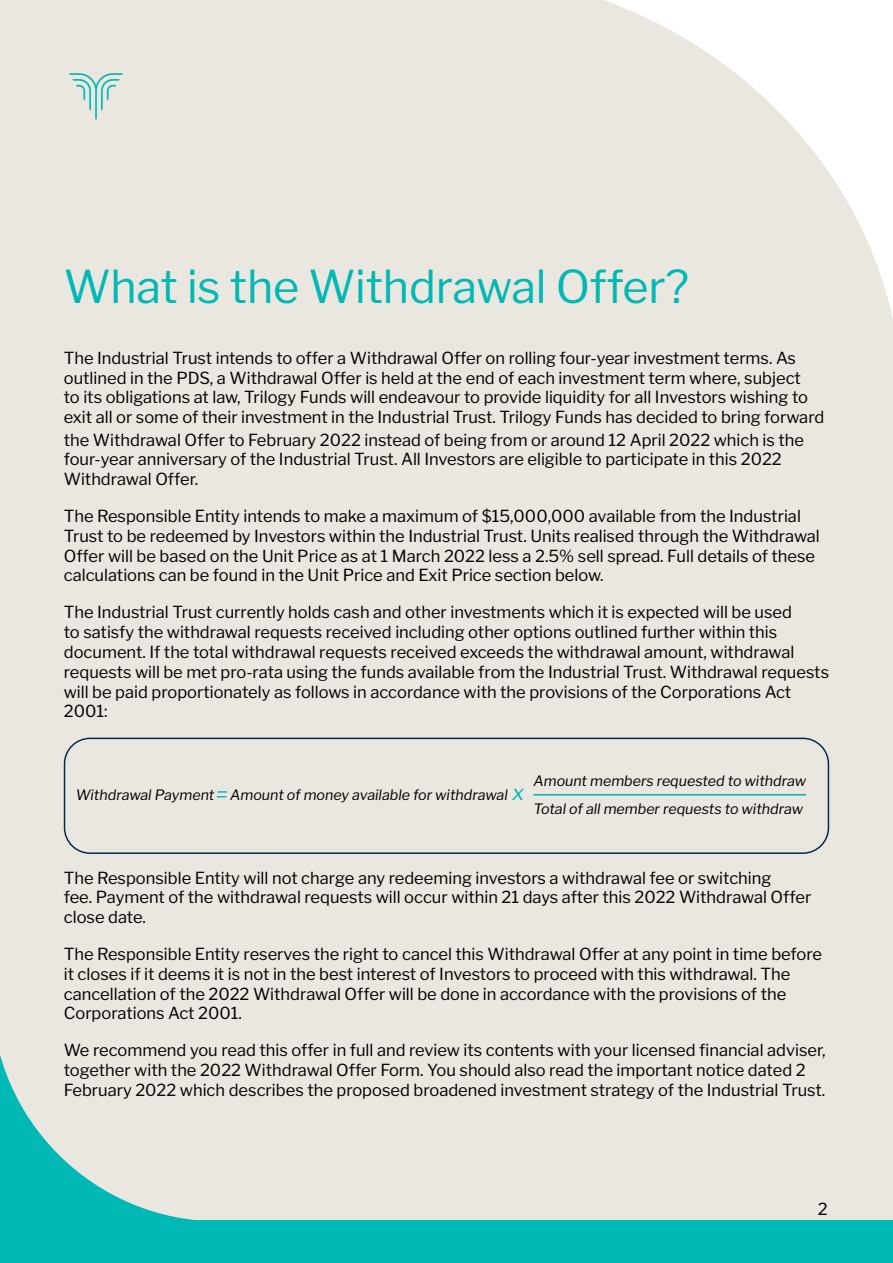
<style>
.page{position:relative;width:893px;height:1263px;background:#fff}
.page>*{position:absolute;margin:0;border:0;box-sizing:border-box;transform-origin:0 0}
.Cover_subheading{font:100 45px "Libre Franklin";letter-spacing:-.005em;color:#00b8b4}
.t1{font:italic 21.3px "Libre Franklin";color:#00b8b4}
.body{font:100 16.5px/19.8px "Libre Franklin";color:#000}
.t2{font:italic 14.25px "Libre Franklin";color:#000}
</style>
<div class="page">
<div style="left:0;top:0;width:893px;height:1220px;background:#eae6e0"></div>
<svg style="left:69px;top:73px;width:54px;height:47px;background:#c7dfd9"></svg>
<div style="left:64px;top:738px;width:765px;height:116px;border:2px solid #032b4f;border-radius:26px"></div>
<hr style="left:533px;top:794px;width:273px;height:1px;background:#00b8b4">
<div style="left:0;top:1220px;width:893px;height:43px;background:#00b8b4"></div>
<div style="left:0;top:799px;width:818px;height:421px;background:#eae6e0"></div>
<p class="Cover_subheading" style="left:64px;top:251px;width:627px">What is the Withdrawal Offer?</p>
<p class="body" style="left:64px;top:346px;width:762px">The Industrial Trust intends to offer a Withdrawal Offer on rolling four-year investment terms. As outlined in the PDS, a Withdrawal Offer is held at the end of each investment term where, subject<br>to its obligations at law, Trilogy Funds will endeavour to provide liquidity for all Investors wishing to exit all or some of their investment in the Industrial Trust. Trilogy Funds has decided to bring forward</p>
<p class="body" style="left:64px;top:428px;width:742px">the Withdrawal Offer to February 2022 instead of being from or around 12 April 2022 which is the four-year anniversary of the Industrial Trust. All Investors are eligible to participate in this 2022<br>Withdrawal Offer.</p>
<p class="body" style="left:64px;top:505px;width:758px">The Responsible Entity intends to make a maximum of $15,000,000 available from the Industrial Trust to be redeemed by Investors within the Industrial Trust. Units realised through the Withdrawal Offer will be based on the Unit Price as at 1 March 2022 less a 2.5% sell spread. Full details of these calculations can be found in the Unit Price and Exit Price section below.</p>
<p class="body" style="left:64px;top:601px;width:767px">The Industrial Trust currently holds cash and other investments which it is expected will be used<br>to satisfy the withdrawal requests received including other options outlined further within this document. If the total withdrawal requests received exceeds the withdrawal amount, withdrawal requests will be met pro-rata using the funds available from the Industrial Trust. Withdrawal requests will be paid proportionately as follows in accordance with the provisions of the Corporations Act 2001:</p>
<p class="t1" style="left:216px;top:778px;width:13px">=</p>
<p class="t2" style="left:230px;top:784px;width:279px">Amount of money available for withdrawal</p>
<p class="t1" style="left:512px;top:776px;width:13px">x</p>
<p class="t2" style="left:76px;top:784px;width:140px">Withdrawal Payment</p>
<p class="t2" style="left:533px;top:770px;width:274px">Amount members requested to withdraw</p>
<p class="t2" style="left:533px;top:798px;width:271px">Total of all member requests to withdraw</p>
<p class="body" style="left:64px;top:866px;width:749px">The Responsible Entity will not charge any redeeming investors a withdrawal fee or switching<br>fee. Payment of the withdrawal requests will occur within 21 days after this 2022 Withdrawal Offer close date.</p>
<p class="body" style="left:64px;top:943px;width:760px">The Responsible Entity reserves the right to cancel this Withdrawal Offer at any point in time before it closes if it deems it is not in the best interest of Investors to proceed with this withdrawal. The cancellation of the 2022 Withdrawal Offer will be done in accordance with the provisions of the Corporations Act 2001.</p>
<p class="body" style="left:64px;top:1039px;width:763px">We recommend you read this offer in full and review its contents with your licensed financial adviser, together with the 2022 Withdrawal Offer Form. You should also read the important notice dated 2<br>February 2022 which describes the proposed broadened investment strategy of the Industrial Trust.</p>
<p class="body" style="left:818px;top:1198px;width:11px">2</p>
</div>
